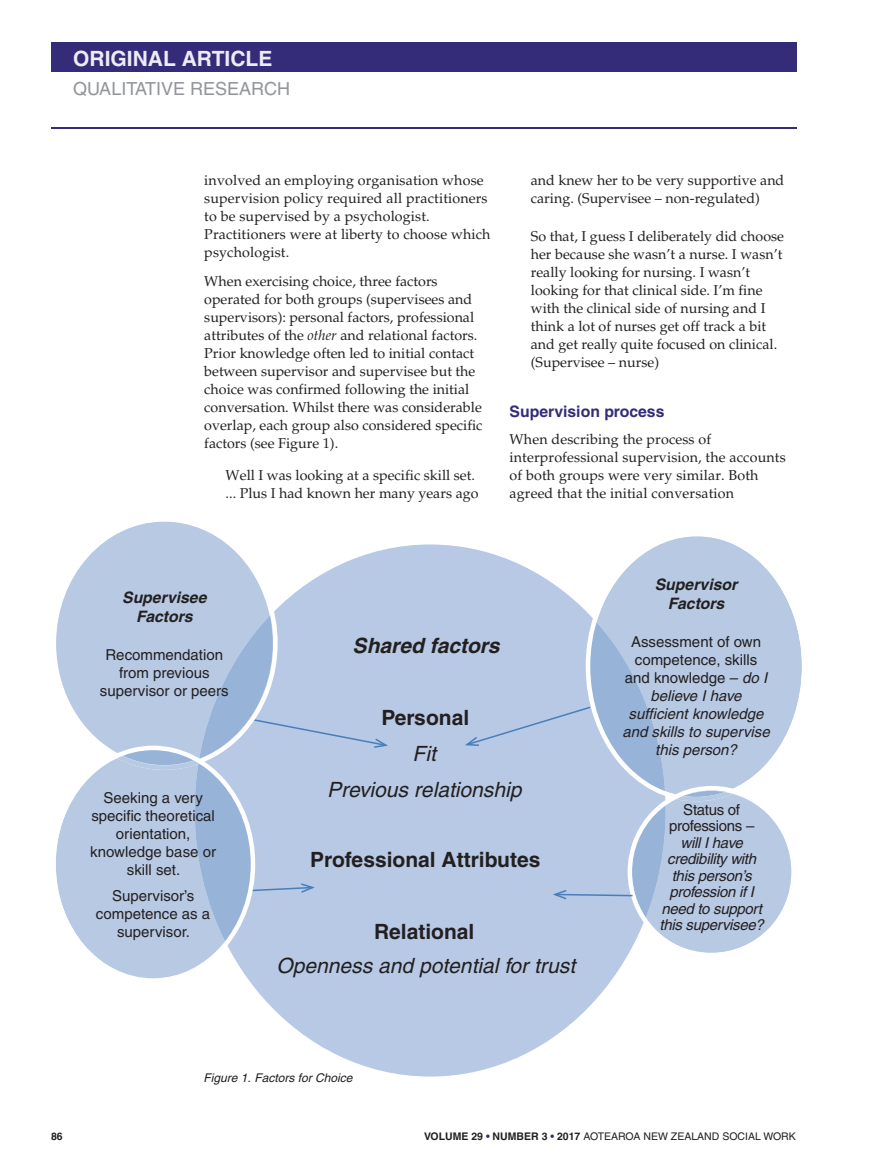
<style>
.page{position:relative;width:881px;height:1170px;background:#fff}
.page>*{position:absolute;margin:0;border:0;box-sizing:border-box;transform-origin:0 0}
.t1{font:italic 21px/35.5px "Helvetica";color:#231f20;text-align:center}
.t2{font:700 21px "Helvetica";color:#231f20}
.t3{font:700 21px "Helvetica";color:#edebf5}
.t4{font:italic 700 21px "Helvetica";color:#231f20}
.t5{font:18px "Helvetica";color:#939598}
.t6{font:italic 700 15.75px/18.9px "Helvetica";color:#231f20;text-align:center}
.t7{font:700 15.75px "Helvetica";color:#352c79}
.t8{font:15px/18px "Helvetica";color:#231f20;text-align:center}
.t9{font:italic 15px/18px "Helvetica";color:#231f20;text-align:center}
.t10{font:italic 15px/16.5px "Helvetica";letter-spacing:-.02em;color:#231f20;text-align:center}
.t11{font:15px/16.5px "Helvetica";letter-spacing:-.02em;color:#231f20;text-align:center}
.t12{font:14.25px/18px "Palatino";color:#231f20}
.t13{font:italic 12px "Helvetica";color:#231f20}
.t14{font:10.5px "Helvetica";color:#231f20}
.t15{font:700 10.5px "Helvetica";color:#231f20}
.s1{font-style:italic}
.s2{font-style:normal}
.s3{font-weight:700}
.s4{font-weight:700;color:#352c79}
</style>
<div class="page">
<div style="left:51px;top:43px;width:745px;height:29px;background:#352c79"></div>
<hr style="left:51px;top:127px;width:745px;height:2px;background:#352c79">
<div style="left:195px;top:544px;width:470px;height:532px;background:#b7c9e4;border-radius:50%"></div>
<svg style="left:59px;top:521px;width:216px;height:94px;fill:#b7c9e3"></svg>
<svg style="left:56px;top:615px;width:332px;height:278px"></svg>
<svg style="left:56px;top:745px;width:199px;height:237px;fill:#b7c9e3"></svg>
<svg style="left:585px;top:536px;width:217px;height:176px;fill:#b7c9e3"></svg>
<svg style="left:465px;top:622px;width:330px;height:335px"></svg>
<h1 class="t3" style="left:73px;top:50px;width:201px">ORIGINAL ARTICLE</h1>
<p class="t5" style="left:73px;top:82px;width:218px">QUALITATIVE RESEARCH</p>
<p class="t12" style="left:204px;top:173px;width:288px">involved an employing organisation whose supervision policy required all practitioners to be supervised by a psychologist.<br>Practitioners were at liberty to choose which psychologist.</p>
<p class="t12" style="left:204px;top:274px;width:280px">When exercising choice, three factors operated for both groups (supervisees and supervisors): personal factors, professional attributes of the <span class="s1">other</span> and relational factors.<br>Prior knowledge often led to initial contact between supervisor and supervisee but the choice was confirmed following the initial conversation. Whilst there was considerable overlap, each group also considered specific factors (see Figure 1).</p>
<p class="t12" style="left:225px;top:467px;width:254px">Well I was looking at a specific skill set. ... Plus I had known her many years ago</p>
<p class="t12" style="left:530px;top:173px;width:255px">and knew her to be very supportive and caring. (Supervisee – non-regulated)</p>
<p class="t12" style="left:530px;top:229px;width:254px">So that, I guess I deliberately did choose her because she wasn’t a nurse. I wasn’t really looking for nursing. I wasn’t looking for that clinical side. I’m fine with the clinical side of nursing and I think a lot of nurses get off track a bit and get really quite focused on clinical. (Supervisee – nurse)</p>
<p class="t7" style="left:509px;top:406px;width:156px">Supervision process</p>
<p class="t12" style="left:509px;top:431px;width:277px">When describing the process of interprofessional supervision, the accounts of both groups were very similar. Both agreed that the initial conversation</p>
<p class="t6" style="left:122px;top:589px;width:86px">Supervisee<br>Factors</p>
<p class="t8" style="left:100px;top:647px;width:130px">Recommendation from previous supervisor or peers</p>
<p class="t8" style="left:90px;top:789px;width:127px">Seeking a very specific theoretical orientation, knowledge base or skill set.</p>
<p class="t8" style="left:96px;top:888px;width:116px">Supervisor’s competence as a supervisor.</p>
<h1 class="t4" style="left:352px;top:638px;width:148px">Shared factors</h1>
<h1 class="t2" style="left:381px;top:709px;width:89px">Personal</h1>
<h1 class="t1" style="left:327px;top:738px;width:196px">Fit<br>Previous relationship</h1>
<h1 class="t2" style="left:310px;top:852px;width:231px">Professional Attributes</h1>
<h1 class="t2" style="left:374px;top:923px;width:102px">Relational</h1>
<h1 class="t1" style="left:276px;top:949px;width:300px">Openness and potential for trust</h1>
<p class="t13" style="left:203px;top:1072px;width:150px">Figure 1. Factors for Choice</p>
<p class="t6" style="left:654px;top:576px;width:84px">Supervisor<br>Factors</p>
<p class="t9" style="left:622px;top:634px;width:149px"><span class="s2">Assessment of own competence, skills and knowledge –</span> do I believe I have sufficient knowledge and skills to supervise this person?</p>
<p class="t11" style="left:668px;top:802px;width:87px">Status of professions –</p>
<p class="t10" style="left:659px;top:835px;width:106px">will I have credibility with this person’s profession if I need to support this supervisee?</p>
<p class="t15" style="left:51px;top:1132px;width:13px">86</p>
<p class="t14" style="left:424px;top:1132px;width:373px"><span class="s3">VOLUME 29</span> <span class="s4">•</span> <span class="s3">NUMBER 3</span> <span class="s4">•</span> <span class="s3">2017</span> AOTEAROA NEW ZEALAND SOCIAL WORK</p>
</div>
